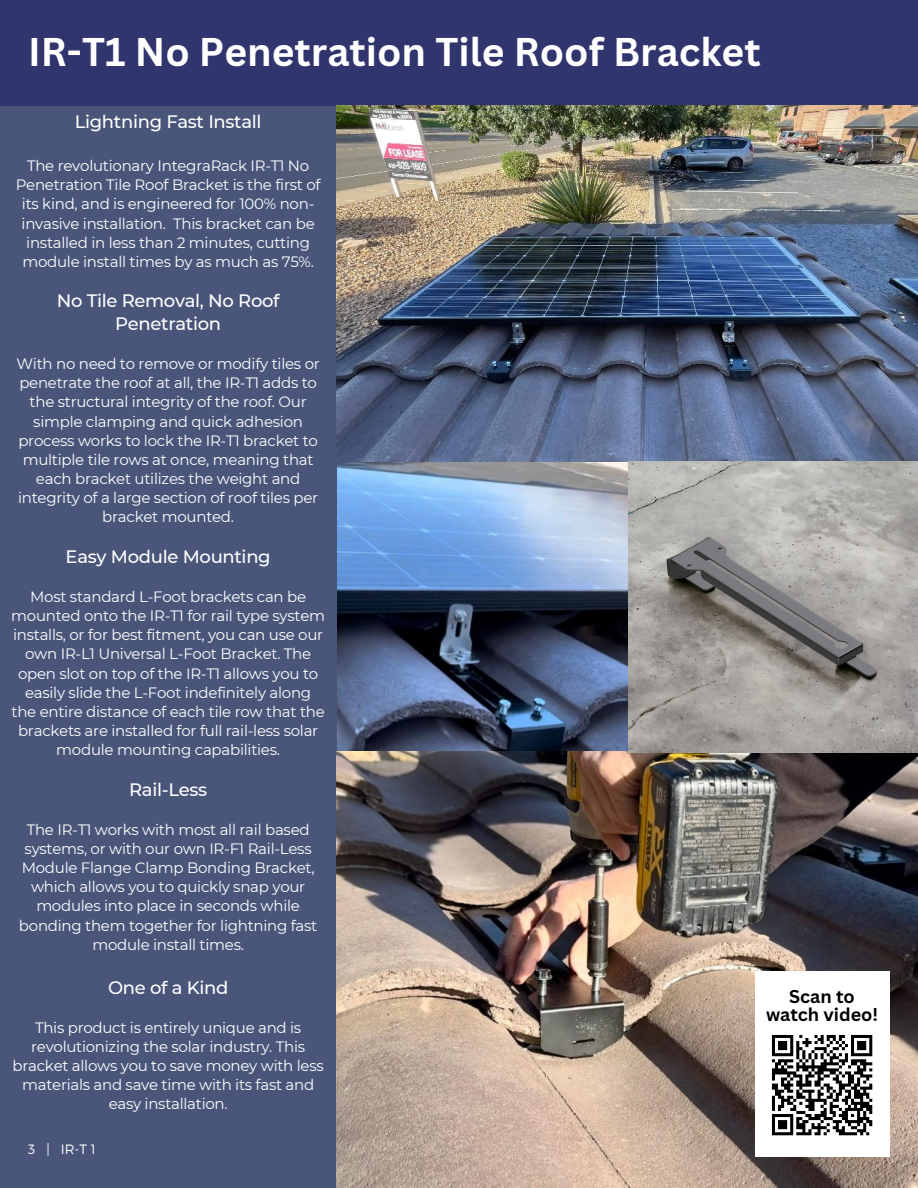
<style>
.page{position:relative;width:918px;height:1188px;background:#fff}
.page>*{position:absolute;margin:0;border:0;box-sizing:border-box;transform-origin:0 0}
.t1{font:700 39px "Canva Sans";color:#fff}
.t2{font:500 18px/22.5px "Montserrat";letter-spacing:-.015em;color:#fff;text-align:center}
.t3{font:700 18px/18px "Canva Sans";color:#000;text-align:center}
.t4{font:15px/19.2px "Montserrat";letter-spacing:-.015em;color:#fff;text-align:center}
.t5{font:300 13.5px "Montserrat";color:#fff}
</style>
<div class="page">
<img style="left:336px;top:462px;width:292px;height:290px">
<div style="left:0;top:102px;width:336px;height:1086px;background:#49567a"></div>
<div style="left:0;top:0;width:918px;height:106px;background:#31356e"></div>
<img style="left:336px;top:106px;width:582px;height:355px">
<img style="left:336px;top:752px;width:582px;height:436px">
<img style="left:628px;top:462px;width:290px;height:290px">
<div style="left:755px;top:971px;width:135px;height:186px;background:#fff"></div>
<svg style="left:771px;top:1034px;width:102px;height:102px"></svg>
<p class="t1" style="left:28px;top:25px;width:734px">IR-T1 No Penetration Tile Roof Bracket</p>
<p class="t2" style="left:75px;top:111px;width:188px">Lightning Fast Install</p>
<p class="t4" style="left:16px;top:156px;width:306px">The revolutionary IntegraRack IR-T1 No Penetration Tile Roof Bracket is the first of its kind, and is engineered for 100% non&shy;invasive installation. This bracket can be installed in less than 2 minutes, cutting module install times by as much as 75%.</p>
<p class="t2" style="left:57px;top:290px;width:224px">No Tile Removal, No Roof<br>Penetration</p>
<p class="t4" style="left:17px;top:354px;width:305px">With no need to remove or modify tiles or penetrate the roof at all, the IR-T1 adds to the structural integrity of the roof. Our simple clamping and quick adhesion process works to lock the IR-T1 bracket to multiple tile rows at once, meaning that each bracket utilizes the weight and integrity of a large section of roof tiles per bracket mounted.</p>
<p class="t2" style="left:66px;top:545px;width:207px">Easy Module Mounting</p>
<p class="t4" style="left:11px;top:587px;width:315px">Most standard L-Foot brackets can be mounted onto the IR-T1 for rail type system installs, or for best fitment, you can use our own IR-L1 Universal L-Foot Bracket. The open slot on top of the IR-T1 allows you to easily slide the L-Foot indefinitely along the entire distance of each tile row that the brackets are installed for full rail-less solar module mounting capabilities.</p>
<p class="t2" style="left:129px;top:778px;width:80px">Rail-Less</p>
<p class="t4" style="left:19px;top:820px;width:300px">The IR-T1 works with most all rail based systems, or with our own IR-F1 Rail-Less Module Flange Clamp Bonding Bracket, which allows you to quickly snap your modules into place in seconds while bonding them together for lightning fast module install times.</p>
<p class="t2" style="left:108px;top:976px;width:122px">One of a Kind</p>
<p class="t4" style="left:13px;top:1018px;width:313px">This product is entirely unique and is revolutionizing the solar industry. This bracket allows you to save money with less materials and save time with its fast and easy installation.</p>
<p class="t5" style="left:28px;top:1140px;width:69px">3 | IR-T 1</p>
<p class="t3" style="left:766px;top:987px;width:114px">Scan to watch video!</p>
</div>
